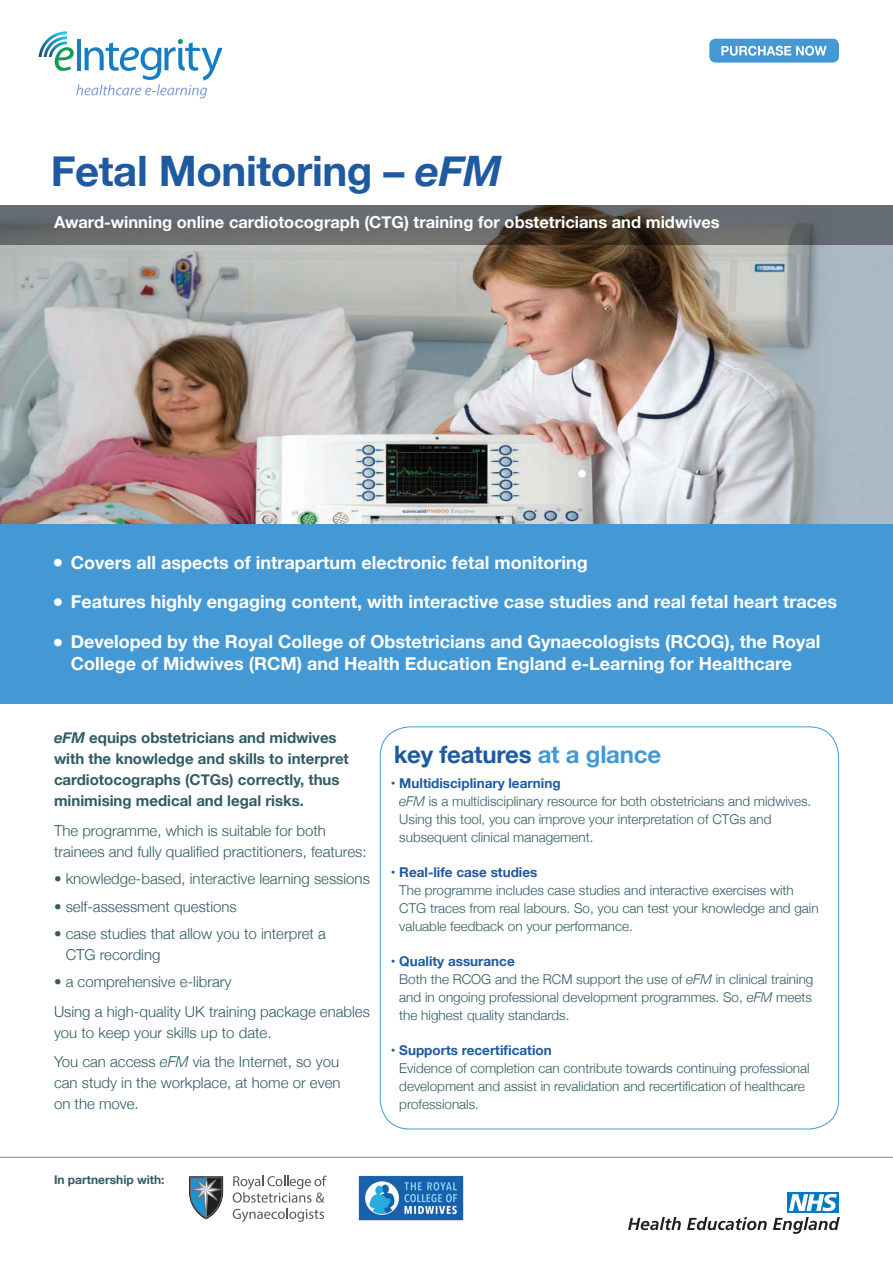
<style>
.page{position:relative;width:893px;height:1263px;background:#fff}
.page>*{position:absolute;margin:0;border:0;box-sizing:border-box;transform-origin:0 0}
.t1{font:700 42px "Helvetica Neue";letter-spacing:-.01em;color:#1e5aa0}
.t2{font:700 24px "Helvetica Neue";letter-spacing:-.01em;color:#1e5aa0}
.t3{font:700 18px/22.5px "Helvetica Neue";color:#fff}
.t4{font:700 16.5px "Helvetica Neue";color:#fff}
.t5{font:300 15px/21px "Helvetica Neue";color:#305b63}
.t6{font:700 15px/21px "Helvetica Neue";color:#305b63}
.t7{font:300 13.5px/18px "Helvetica Neue";color:#305b63}
.t8{font:700 12px "Helvetica Neue";color:#305b63}
.s1{font-style:italic}
.s2{color:#4499d4}
.s3{font-weight:700;color:#1e5aa0}
</style>
<div class="page">
<img style="left:0;top:244px;width:893px;height:280px">
<hr style="left:0;top:1157px;width:893px;height:1px;background:#4499d4">
<div style="left:578px;top:362px;width:8px;height:8px;background:#fff;border-radius:50%"></div>
<div style="left:578px;top:470px;width:8px;height:8px;background:#fff;border-radius:50%"></div>
<svg style="left:0;top:205px;width:893px;height:39px;background:#606161"></svg>
<div style="left:787px;top:1192px;width:52px;height:21px;background:#007ac2"></div>
<svg style="left:789px;top:1194px;width:48px;height:17px"></svg>
<svg style="left:628px;top:1217px;width:53px;height:13px"></svg>
<svg style="left:687px;top:1217px;width:80px;height:13px"></svg>
<svg style="left:773px;top:1217px;width:67px;height:17px"></svg>
<svg style="left:39px;top:31px;width:184px;height:67px"></svg>
<hr style="left:37px;top:57px;width:16px;height:3px;background:#fff">
<hr style="left:68px;top:29px;width:3px;height:16px;background:#fff">
<div style="left:0;top:524px;width:893px;height:179px;background:#4499d4"></div>
<div style="left:54px;top:559px;width:8px;height:7px;background:#fff;border-radius:50%"></div>
<div style="left:54px;top:598px;width:8px;height:8px;background:#fff;border-radius:50%"></div>
<div style="left:54px;top:639px;width:8px;height:7px;background:#fff;border-radius:50%"></div>
<div style="left:709px;top:39px;width:130px;height:24px;background:#4499d4;border-radius:6px"></div>
<svg style="left:721px;top:46px;width:105px;height:10px"></svg>
<img style="left:359px;top:1175px;width:104px;height:46px">
<svg style="left:233px;top:1175px;width:94px;height:27px"></svg>
<svg style="left:233px;top:1208px;width:91px;height:14px"></svg>
<svg style="left:189px;top:1176px;width:34px;height:44px"></svg>
<p class="t1" style="left:51px;top:138px;width:452px">Fetal Monitoring – <span class="s1">eFM</span></p>
<p class="t4" style="left:54px;top:209px;width:667px">Award-winning online cardiotocograph (CTG) training for obstetricians and midwives</p>
<p class="t3" style="left:71px;top:552px;width:518px">Covers all aspects of intrapartum electronic fetal monitoring</p>
<p class="t3" style="left:71px;top:591px;width:768px">Features highly engaging content, with interactive case studies and real fetal heart traces</p>
<p class="t3" style="left:71px;top:631px;width:751px">Developed by the Royal College of Obstetricians and Gynaecologists (RCOG), the Royal<br>College of Midwives (RCM) and Health Education England e-Learning for Healthcare</p>
<p class="t6" style="left:54px;top:728px;width:296px"><span class="s1">eFM</span> equips obstetricians and midwives with the knowledge and skills to interpret cardiotocographs (CTGs) correctly, thus minimising medical and legal risks.</p>
<p class="t5" style="left:54px;top:819px;width:314px">The programme, which is suitable for both trainees and fully qualified practitioners, features:</p>
<p class="t5" style="left:54px;top:867px;width:317px">• knowledge-based, interactive learning sessions</p>
<p class="t5" style="left:54px;top:894px;width:184px">• self-assessment questions</p>
<p class="t5" style="left:66px;top:922px;width:262px;text-indent:-12px">• case studies that allow you to interpret a<br>CTG recording</p>
<p class="t5" style="left:54px;top:970px;width:179px">• a comprehensive e-library</p>
<p class="t5" style="left:54px;top:1000px;width:317px">Using a high-quality UK training package enables you to keep your skills up to date.</p>
<p class="t5" style="left:54px;top:1050px;width:288px;text-align:justify">You can access <span class="s1">eFM</span> via the Internet, so you can study in the workplace, at home or even on the move.</p>
<p class="t2" style="left:394px;top:736px;width:269px">key features <span class="s2">at a glance</span></p>
<p class="t7" style="left:399px;top:773px;width:414px;text-indent:-8px"><span class="s3">• Multidisciplinary learning<br></span><span class="s1">eFM</span> is a multidisciplinary resource for both obstetricians and midwives.<br>Using this tool, you can improve your interpretation of CTGs and subsequent clinical management.</p>
<p class="t7" style="left:399px;top:862px;width:421px;text-indent:-8px"><span class="s3">• Real-life case studies<br></span>The programme includes case studies and interactive exercises with CTG traces from real labours. So, you can test your knowledge and gain valuable feedback on your performance.</p>
<p class="t7" style="left:399px;top:951px;width:416px;text-indent:-8px"><span class="s3">• Quality assurance<br></span>Both the RCOG and the RCM support the use of <span class="s1">eFM</span> in clinical training and in ongoing professional development programmes. So, <span class="s1">eFM</span> meets the highest quality standards.</p>
<p class="t7" style="left:399px;top:1040px;width:412px;text-indent:-8px"><span class="s3">• Supports recertification<br></span>Evidence of completion can contribute towards continuing professional development and assist in revalidation and recertification of healthcare professionals.</p>
<p class="t8" style="left:54px;top:1170px;width:112px">In partnership with:</p>
</div>
